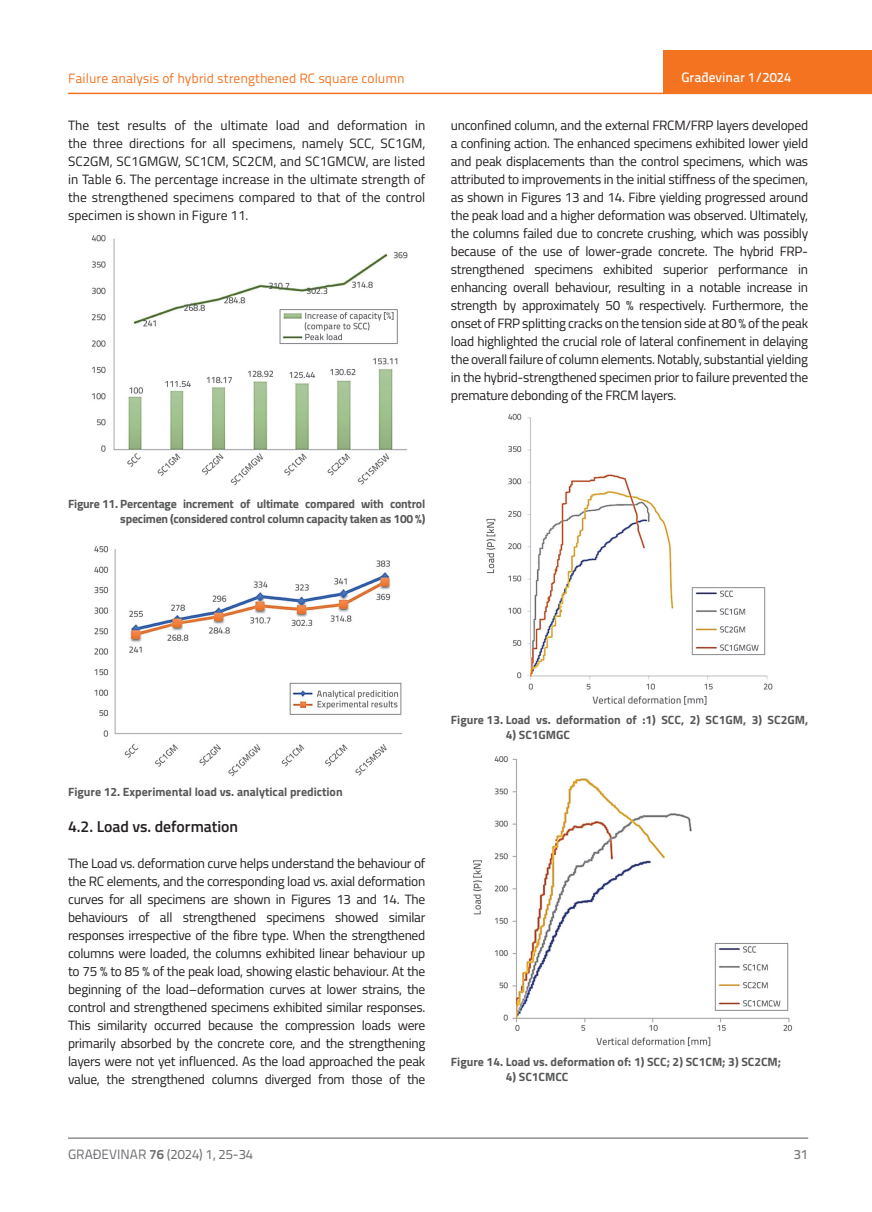
<style>
.page{position:relative;width:872px;height:1212px;background:#fff}
.page>*{position:absolute;margin:0;border:0;box-sizing:border-box;transform-origin:0 0}
.t1{font:600 15.75px "Titillium";color:#231f20}
.t2{font:13.5px/18px "Titillium";letter-spacing:-.02em;color:#231f20;text-align:justify}
.t3{font:13.5px "Titillium Text 22 L";color:#f47321}
.t4{font:13.5px "Titillium Text 22 L";color:#6c6d70}
.t5{font:500 13.5px "Titillium Text 22 L";color:#fff}
.t6{font:500 13.5px "Titillium Text 22 L";color:#787a7d}
.t7{font:700 12px "Titillium";color:#57585a}
.t8{font:700 12px/15px "Titillium";letter-spacing:-.02em;color:#57585a;text-align:right}
.s1{font-weight:700}
</style>
<div class="page">
<hr style="left:68px;top:93px;width:804px;height:1px;background:#f47321">
<div style="left:663px;top:50px;width:209px;height:44px;background:#f47321"></div>
<hr style="left:68px;top:1138px;width:740px;height:1px;background:#57585a">
<img style="left:91px;top:235px;width:317px;height:251px">
<img style="left:94px;top:546px;width:309px;height:231px">
<img style="left:486px;top:413px;width:287px;height:292px">
<img style="left:473px;top:756px;width:319px;height:291px">
<p class="t3" style="left:68px;top:68px;width:338px">Failure analysis of hybrid strengthened RC square column</p>
<p class="t2" style="left:68px;top:115px;width:359px">The test results of the ultimate load and deformation in the three directions for all specimens, namely SCC, SC1GM, SC2GM, SC1GMGW, SC1CM, SC2CM, and SC1GMCW, are listed in Table 6. The percentage increase in the ultimate strength of the strengthened specimens compared to that of the control specimen is shown in Figure 11.</p>
<p class="t5" style="left:681px;top:67px;width:111px">Građevinar 1/2024</p>
<p class="t2" style="left:451px;top:115px;width:359px">unconfined column, and the external FRCM/FRP layers developed a confining action. The enhanced specimens exhibited lower yield and peak displacements than the control specimens, which was attributed to improvements in the initial stiffness of the specimen, as shown in Figures 13 and 14. Fibre yielding progressed around the peak load and a higher deformation was observed. Ultimately, the columns failed due to concrete crushing, which was possibly because of the use of lower-grade concrete. The hybrid FRP&shy;strengthened specimens exhibited superior performance in enhancing overall behaviour, resulting in a notable increase in strength by approximately 50 % respectively. Furthermore, the onset of FRP splitting cracks on the tension side at 80 % of the peak load highlighted the crucial role of lateral confinement in delaying the overall failure of column elements. Notably, substantial yielding in the hybrid-strengthened specimen prior to failure prevented the premature debonding of the FRCM layers.</p>
<p class="t8" style="left:68px;top:496px;width:359px">Figure 11. Percentage increment of ultimate compared with control specimen (considered control column capacity taken as 100 %)</p>
<p class="t7" style="left:68px;top:783px;width:276px">Figure 12. Experimental load vs. analytical prediction</p>
<p class="t1" style="left:68px;top:815px;width:172px">4.2. Load vs. deformation</p>
<p class="t2" style="left:68px;top:854px;width:359px">The Load vs. deformation curve helps understand the behaviour of the RC elements, and the corresponding load vs. axial deformation curves for all specimens are shown in Figures 13 and 14. The behaviours of all strengthened specimens showed similar responses irrespective of the fibre type. When the strengthened columns were loaded, the columns exhibited linear behaviour up to 75 % to 85 % of the peak load, showing elastic behaviour. At the beginning of the load–deformation curves at lower strains, the control and strengthened specimens exhibited similar responses.<br>This similarity occurred because the compression loads were primarily absorbed by the concrete core, and the strengthening layers were not yet influenced. As the load approached the peak value, the strengthened columns diverged from those of the</p>
<p class="t7" style="left:451px;top:711px;width:359px">Figure 13. Load vs. deformation of :1) SCC, 2) SC1GM, 3) SC2GM,</p>
<p class="t7" style="left:506px;top:726px;width:66px">4) SC1GMGC</p>
<p class="t7" style="left:451px;top:1053px;width:332px">Figure 14. Load vs. deformation of: 1) SCC; 2) SC1CM; 3) SC2CM;</p>
<p class="t7" style="left:506px;top:1068px;width:64px">4) SC1CMCC</p>
<p class="t4" style="left:68px;top:1144px;width:186px">GRAĐEVINAR <span class="s1">76</span> (2024) 1, 25-34</p>
<p class="t6" style="left:794px;top:1144px;width:16px">31</p>
</div>
